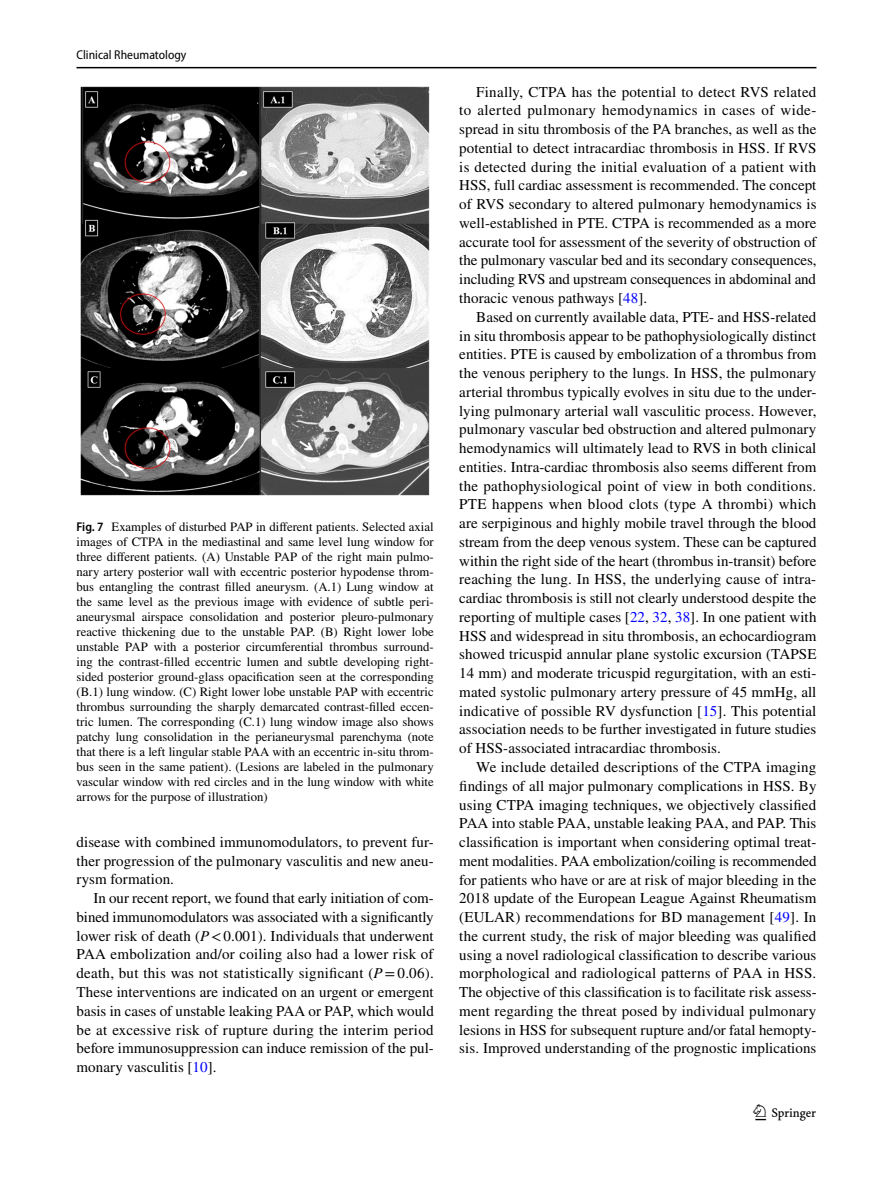
<style>
.page{position:relative;width:893px;height:1187px;background:#fff}
.page>*{position:absolute;margin:0;border:0;box-sizing:border-box;transform-origin:0 0}
.t1{font:22.5px "Springnew Regular 3";color:#000}
.t2{font:15px/18.8px "STIX";letter-spacing:.005em;color:#000;text-align:justify}
.t3{font:12.75px/15px "STIX";color:#000;text-align:justify}
.t4{font:semi-condensed 12.75px "Myriad Pro";color:#000}
.s1{font-family:"Myriad Pro";font-weight:600;font-stretch:semi-condensed}
.s2{font-style:italic}
.s3{color:#00f}
</style>
<div class="page">
<hr style="left:77px;top:67px;width:739px;height:1px;background:#000">
<img style="left:81px;top:87px;width:348px;height:408px">
<p class="t4" style="left:77px;top:48px;width:111px">Clinical Rheumatology</p>
<p class="t3" style="left:77px;top:520px;width:359px"><span class="s1">Fig. 7</span> Examples of disturbed PAP in different patients. Selected axial images of CTPA in the mediastinal and same level lung window for three different patients. (A) Unstable PAP of the right main pulmo&shy;nary artery posterior wall with eccentric posterior hypodense throm&shy;bus entangling the contrast filled aneurysm. (A.1) Lung window at the same level as the previous image with evidence of subtle peri&shy;aneurysmal airspace consolidation and posterior pleuro-pulmonary reactive thickening due to the unstable PAP. (B) Right lower lobe unstable PAP with a posterior circumferential thrombus surround&shy;ing the contrast-filled eccentric lumen and subtle developing right&shy;sided posterior ground-glass opacification seen at the corresponding (B.1) lung window. (C) Right lower lobe unstable PAP with eccentric thrombus surrounding the sharply demarcated contrast-filled eccen&shy;tric lumen. The corresponding (C.1) lung window image also shows patchy lung consolidation in the perianeurysmal parenchyma (note that there is a left lingular stable PAA with an eccentric in-situ throm&shy;bus seen in the same patient). (Lesions are labeled in the pulmonary vascular window with red circles and in the lung window with white arrows for the purpose of illustration)</p>
<p class="t2" style="left:77px;top:833px;width:359px">disease with combined immunomodulators, to prevent fur&shy;ther progression of the pulmonary vasculitis and new aneu&shy;rysm formation.</p>
<p class="t2" style="left:77px;top:889px;width:359px;text-indent:17px">In our recent report, we found that early initiation of com&shy;bined immunomodulators was associated with a significantly lower risk of death (<span class="s2">P</span>&lt;0.001). Individuals that underwent PAA embolization and/or coiling also had a lower risk of death, but this was not statistically significant (<span class="s2">P</span>=0.06).<br>These interventions are indicated on an urgent or emergent basis in cases of unstable leaking PAA or PAP, which would be at excessive risk of rupture during the interim period before immunosuppression can induce remission of the pul&shy;monary vasculitis [<span class="s3">10</span>].</p>
<p class="t2" style="left:459px;top:83px;width:359px;text-indent:17px">Finally, CTPA has the potential to detect RVS related to alerted pulmonary hemodynamics in cases of wide&shy;spread in situ thrombosis of the PA branches, as well as the potential to detect intracardiac thrombosis in HSS. If RVS is detected during the initial evaluation of a patient with HSS, full cardiac assessment is recommended. The concept of RVS secondary to altered pulmonary hemodynamics is well-established in PTE. CTPA is recommended as a more accurate tool for assessment of the severity of obstruction of the pulmonary vascular bed and its secondary consequences, including RVS and upstream consequences in abdominal and thoracic venous pathways [<span class="s3">48</span>].</p>
<p class="t2" style="left:459px;top:308px;width:359px;text-indent:17px">Based on currently available data, PTE- and HSS-related in situ thrombosis appear to be pathophysiologically distinct entities. PTE is caused by embolization of a thrombus from the venous periphery to the lungs. In HSS, the pulmonary arterial thrombus typically evolves in situ due to the under&shy;lying pulmonary arterial wall vasculitic process. However, pulmonary vascular bed obstruction and altered pulmonary hemodynamics will ultimately lead to RVS in both clinical entities. Intra-cardiac thrombosis also seems different from the pathophysiological point of view in both conditions.<br>PTE happens when blood clots (type A thrombi) which are serpiginous and highly mobile travel through the blood stream from the deep venous system. These can be captured within the right side of the heart (thrombus in-transit) before reaching the lung. In HSS, the underlying cause of intra&shy;cardiac thrombosis is still not clearly understood despite the reporting of multiple cases [<span class="s3">22</span>, <span class="s3">32</span>, <span class="s3">38</span>]. In one patient with HSS and widespread in situ thrombosis, an echocardiogram showed tricuspid annular plane systolic excursion (TAPSE 14 mm) and moderate tricuspid regurgitation, with an esti&shy;mated systolic pulmonary artery pressure of 45 mmHg, all indicative of possible RV dysfunction [<span class="s3">15</span>]. This potential association needs to be further investigated in future studies of HSS-associated intracardiac thrombosis.</p>
<p class="t2" style="left:459px;top:758px;width:359px;text-indent:17px">We include detailed descriptions of the CTPA imaging findings of all major pulmonary complications in HSS. By using CTPA imaging techniques, we objectively classified PAA into stable PAA, unstable leaking PAA, and PAP. This classification is important when considering optimal treat&shy;ment modalities. PAA embolization/coiling is recommended for patients who have or are at risk of major bleeding in the 2018 update of the European League Against Rheumatism (EULAR) recommendations for BD management [<span class="s3">49</span>]. In the current study, the risk of major bleeding was qualified using a novel radiological classification to describe various morphological and radiological patterns of PAA in HSS.<br>The objective of this classification is to facilitate risk assess&shy;ment regarding the threat posed by individual pulmonary lesions in HSS for subsequent rupture and/or fatal hemopty&shy;sis. Improved understanding of the prognostic implications</p>
<h1 class="t1" style="left:755px;top:1104px;width:62px">1 3</h1>
</div>
